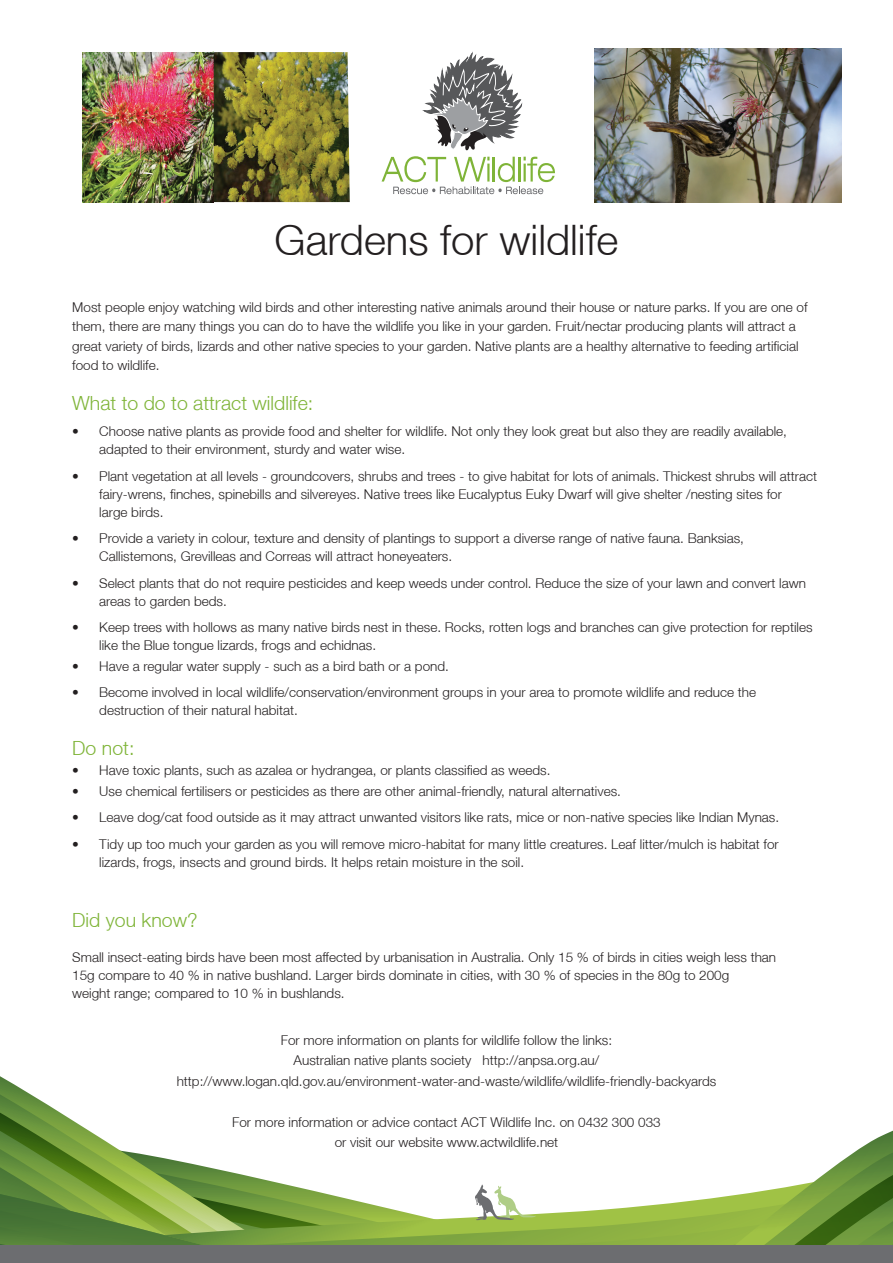
<style>
.page{position:relative;width:893px;height:1263px;background:#fff}
.page>*{position:absolute;margin:0;border:0;box-sizing:border-box;transform-origin:0 0}
.t1{font:300 42px "Helvetica Neue LT";color:#231f20}
.t2{font:300 19.5px "Helvetica Neue LT";color:#7fb438}
.t3{font:300 13.5px/18px "Helvetica Neue LT";color:#231f20}
</style>
<div class="page">
<svg style="left:0;top:1076px;width:893px;height:55px"></svg>
<svg style="left:0;top:1131px;width:893px;height:114px"></svg>
<div style="left:0;top:1245px;width:893px;height:18px;background:#6c6d70"></div>
<svg style="left:382px;top:52px;width:173px;height:142px"></svg>
<img style="left:594px;top:48px;width:248px;height:154px">
<img style="left:83px;top:52px;width:267px;height:150px">
<h1 class="t1" style="left:275px;top:215px;width:345px">Gardens for wildlife</h1>
<p class="t3" style="left:72px;top:297px;width:737px;line-height:19.5px">Most people enjoy watching wild birds and other interesting native animals around their house or nature parks. If you are one of them, there are many things you can do to have the wildlife you like in your garden. Fruit/nectar producing plants will attract a great variety of birds, lizards and other native species to your garden. Native plants are a healthy alternative to feeding artificial food to wildlife.</p>
<h2 class="t2" style="left:72px;top:391px;width:242px">What to do to attract wildlife:</h2>
<p class="t3" style="left:99px;top:422px;width:689px;text-indent:-27px">• Choose native plants as provide food and shelter for wildlife. Not only they look great but also they are readily available, adapted to their environment, sturdy and water wise.</p>
<p class="t3" style="left:99px;top:466px;width:719px;text-indent:-27px">• Plant vegetation at all levels - groundcovers, shrubs and trees - to give habitat for lots of animals. Thickest shrubs will attract fairy-wrens, finches, spinebills and silvereyes. Native trees like Eucalyptus Euky Dwarf will give shelter /nesting sites for<br>large birds.</p>
<p class="t3" style="left:99px;top:529px;width:646px;text-indent:-27px">• Provide a variety in colour, texture and density of plantings to support a diverse range of native fauna. Banksias,<br>Callistemons, Grevilleas and Correas will attract honeyeaters.</p>
<p class="t3" style="left:99px;top:573px;width:708px;text-indent:-27px">• Select plants that do not require pesticides and keep weeds under control. Reduce the size of your lawn and convert lawn areas to garden beds.</p>
<p class="t3" style="left:99px;top:618px;width:715px;text-indent:-27px">• Keep trees with hollows as many native birds nest in these. Rocks, rotten logs and branches can give protection for reptiles like the Blue tongue lizards, frogs and echidnas.</p>
<p class="t3" style="left:72px;top:656px;width:378px">• Have a regular water supply - such as a bird bath or a pond.</p>
<p class="t3" style="left:99px;top:683px;width:658px;text-indent:-27px">• Become involved in local wildlife/conservation/environment groups in your area to promote wildlife and reduce the destruction of their natural habitat.</p>
<h2 class="t2" style="left:72px;top:736px;width:64px">Do not:</h2>
<p class="t3" style="left:72px;top:761px;width:480px">• Have toxic plants, such as azalea or hydrangea, or plants classified as weeds.</p>
<p class="t3" style="left:72px;top:782px;width:550px">• Use chemical fertilisers or pesticides as there are other animal-friendly, natural alternatives.</p>
<p class="t3" style="left:72px;top:808px;width:708px">• Leave dog/cat food outside as it may attract unwanted visitors like rats, mice or non-native species like Indian Mynas.</p>
<p class="t3" style="left:99px;top:835px;width:681px;text-indent:-27px">• Tidy up too much your garden as you will remove micro-habitat for many little creatures. Leaf litter/mulch is habitat for lizards, frogs, insects and ground birds. It helps retain moisture in the soil.</p>
<h2 class="t2" style="left:72px;top:908px;width:127px">Did you know?</h2>
<p class="t3" style="left:72px;top:948px;width:705px">Small insect-eating birds have been most affected by urbanisation in Australia. Only 15 % of birds in cities weigh less than<br>15g compare to 40 % in native bushland. Larger birds dominate in cities, with 30 % of species in the 80g to 200g<br>weight range; compared to 10 % in bushlands.</p>
<p class="t3" style="left:177px;top:1029px;width:541px;line-height:20.5px;text-align:center">For more information on plants for wildlife follow the links:<br>Australian native plants society http://anpsa.org.au/ http://www.logan.qld.gov.au/environment-water-and-waste/wildlife/wildlife-friendly-backyards</p>
<p class="t3" style="left:232px;top:1111px;width:430px;line-height:20.5px;text-align:center">For more information or advice contact ACT Wildlife Inc. on 0432 300 033 or visit our website www.actwildlife.net</p>
</div>
